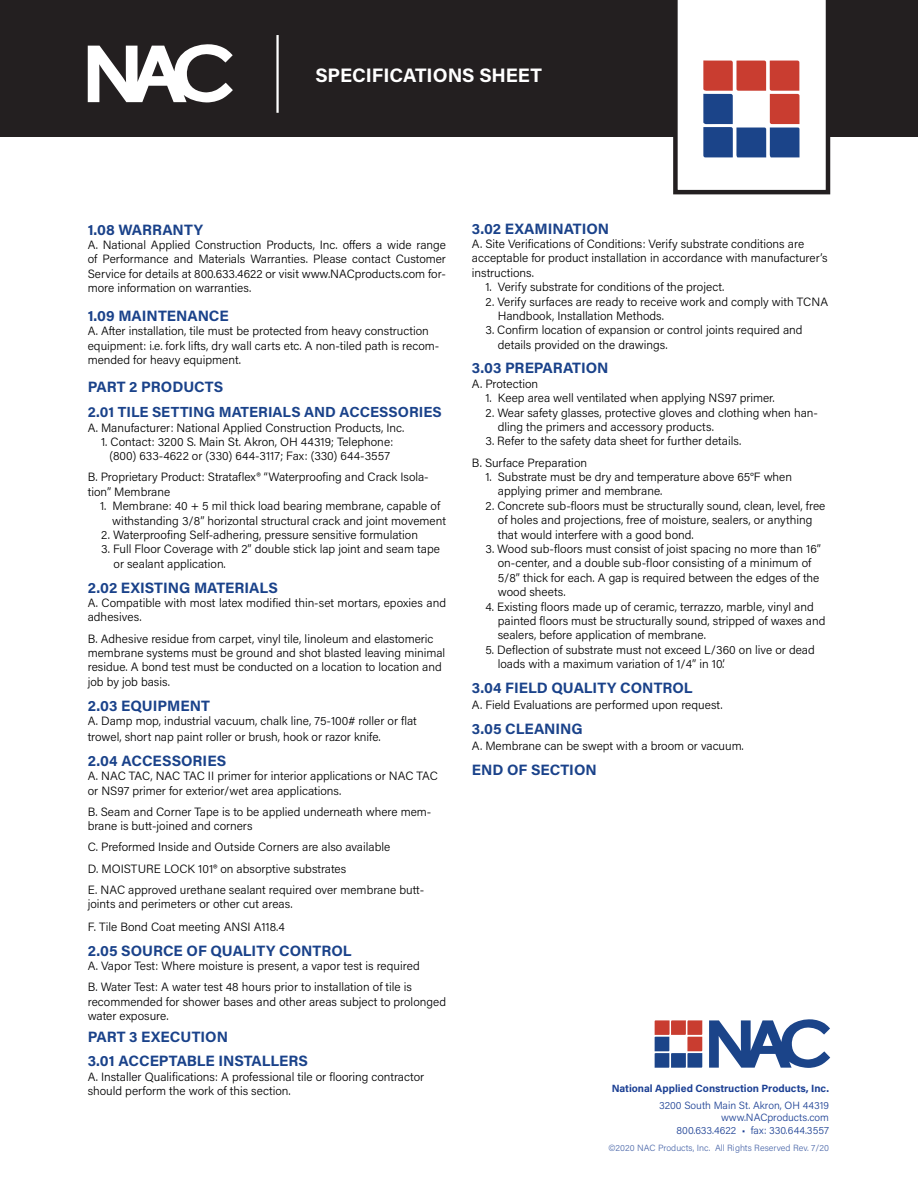
<style>
.page{position:relative;width:918px;height:1188px;background:#fff}
.page>*{position:absolute;margin:0;border:0;box-sizing:border-box;transform-origin:0 0}
.t1{font:700 19.5px "Acumin Pro";color:#fff}
.t2{font:700 15px "Acumin Pro";color:#1a428a}
.t3{font:700 14.7px "Acumin Pro";color:#1a428a}
.t4{font:300 12px/14.4px "Acumin Pro";color:#000101}
.t5{font:300 12px/14.4px "Acumin Pro";color:#000001}
.t6{font:300 12px/14.4px "Acumin Pro";color:#000}
.t7{font:300 12px/14.4px "Acumin Pro";color:#000002}
.t8{font:300 12px/14.4px "Acumin Pro";color:#010101;text-align:justify}
.t9{font:300 10.5px/12.5px "Acumin Pro";color:#1c4094;text-align:right}
.t10{font:700 10.5px "Acumin Pro";color:#1c4094}
.t11{font:300 9px "Acumin Pro";color:#4e6aab}
.s1{color:#000101}
</style>
<div class="page">
<div style="left:0;top:0;width:918px;height:136px;background:#231f20"></div>
<svg style="left:1px;top:44px;width:232px;height:93px"></svg>
<svg style="left:673px;top:0;width:157px;height:194px"></svg>
<hr style="left:276px;top:35px;width:3px;height:78px;background:#fff">
<svg style="left:709px;top:1019px;width:121px;height:49px"></svg>
<svg style="left:655px;top:1020px;width:47px;height:48px"></svg>
<p class="t1" style="left:315px;top:61px;width:228px">SPECIFICATIONS SHEET</p>
<p class="t2" style="left:88px;top:219px;width:117px">1.08 WARRANTY</p>
<p class="t8" style="left:88px;top:237px;width:360px">A. National Applied Construction Products, Inc. offers a wide range of Performance and Materials Warranties. Please contact Customer <span class="s1">Service for details at 800.633.4622 or visit www.NACproducts.com for&shy;more information on warranties.</span></p>
<p class="t2" style="left:88px;top:305px;width:143px">1.09 MAINTENANCE</p>
<p class="t6" style="left:88px;top:323px;width:353px">A. After installation, tile must be protected from heavy construction equipment: i.e. fork lifts, dry wall carts etc. A non-tiled path is recom&shy;mended for heavy equipment.</p>
<p class="t2" style="left:88px;top:377px;width:137px">PART 2 PRODUCTS</p>
<p class="t3" style="left:88px;top:402px;width:356px">2.01 TILE SETTING MATERIALS AND ACCESSORIES</p>
<p class="t6" style="left:88px;top:420px;width:318px">A. Manufacturer: National Applied Construction Products, Inc.</p>
<p class="t6" style="left:101px;top:434px;width:293px">1. Contact: 3200 S. Main St. Akron, OH 44319; Telephone:</p>
<p class="t6" style="left:109px;top:448px;width:282px">(800) 633-4622 or (330) 644-3117; Fax: (330) 644-3557</p>
<p class="t6" style="left:88px;top:470px;width:342px">B. Proprietary Product: Strataflex® “Waterproofing and Crack Isola&shy;tion” Membrane</p>
<p class="t6" style="left:100px;top:498px;width:342px">1. Membrane: 40 + 5 mil thick load bearing membrane, capable of</p>
<p class="t6" style="left:112px;top:513px;width:335px">withstanding 3/8” horizontal structural crack and joint movement</p>
<p class="t6" style="left:101px;top:527px;width:318px">2. Waterproofing Self-adhering, pressure sensitive formulation</p>
<p class="t6" style="left:101px;top:542px;width:340px">3. Full Floor Coverage with 2” double stick lap joint and seam tape</p>
<p class="t6" style="left:114px;top:556px;width:114px">or sealant application.</p>
<p class="t2" style="left:88px;top:577px;width:192px">2.02 EXISTING MATERIALS</p>
<p class="t5" style="left:88px;top:595px;width:360px">A. Compatible with most latex modified thin-set mortars, epoxies and adhesives.</p>
<p class="t5" style="left:88px;top:631px;width:359px">B. Adhesive residue from carpet, vinyl tile, linoleum and elastomeric membrane systems must be ground and shot blasted leaving minimal residue. A bond test must be conducted on a location to location and job by job basis.</p>
<p class="t2" style="left:88px;top:695px;width:124px">2.03 EQUIPMENT</p>
<p class="t7" style="left:88px;top:712px;width:331px;line-height:16.2px">A. Damp mop, industrial vacuum, chalk line, 75-100# roller or flat trowel, short nap paint roller or brush, hook or razor knife.</p>
<p class="t2" style="left:88px;top:750px;width:140px">2.04 ACCESSORIES</p>
<p class="t4" style="left:88px;top:768px;width:352px">A. NAC TAC, NAC TAC II primer for interior applications or NAC TAC or NS97 primer for exterior/wet area applications.</p>
<p class="t4" style="left:88px;top:804px;width:345px">B. Seam and Corner Tape is to be applied underneath where mem&shy;brane is butt-joined and corners</p>
<p class="t4" style="left:88px;top:840px;width:304px">C. Preformed Inside and Outside Corners are also available</p>
<p class="t4" style="left:88px;top:861px;width:260px">D. MOISTURE LOCK 101® on absorptive substrates</p>
<p class="t4" style="left:88px;top:882px;width:338px">E. NAC approved urethane sealant required over membrane butt&shy;joints and perimeters or other cut areas.</p>
<p class="t4" style="left:88px;top:919px;width:198px">F. Tile Bond Coat meeting ANSI A118.4</p>
<p class="t2" style="left:88px;top:940px;width:265px">2.05 SOURCE OF QUALITY CONTROL</p>
<p class="t7" style="left:88px;top:958px;width:333px">A. Vapor Test: Where moisture is present, a vapor test is required</p>
<p class="t7" style="left:88px;top:979px;width:360px">B. Water Test: A water test 48 hours prior to installation of tile is recommended for shower bases and other areas subject to prolonged water exposure.</p>
<p class="t2" style="left:88px;top:1026px;width:142px">PART 3 EXECUTION</p>
<p class="t2" style="left:88px;top:1051px;width:222px">3.01 ACCEPTABLE INSTALLERS</p>
<p class="t7" style="left:88px;top:1069px;width:338px">A. Installer Qualifications: A professional tile or flooring contractor should perform the work of this section.</p>
<p class="t2" style="left:472px;top:218px;width:139px">3.02 EXAMINATION</p>
<p class="t5" style="left:472px;top:236px;width:357px">A. Site Verifications of Conditions: Verify substrate conditions are acceptable for product installation in accordance with manufacturer’s instructions.</p>
<p class="t5" style="left:485px;top:279px;width:241px">1. Verify substrate for conditions of the project.</p>
<p class="t5" style="left:485px;top:294px;width:344px">2. Verify surfaces are ready to receive work and comply with TCNA</p>
<p class="t5" style="left:498px;top:308px;width:168px">Handbook, Installation Methods.</p>
<p class="t5" style="left:485px;top:322px;width:319px">3. Confirm location of expansion or control joints required and</p>
<p class="t5" style="left:498px;top:337px;width:171px">details provided on the drawings.</p>
<p class="t2" style="left:472px;top:358px;width:138px">3.03 PREPARATION</p>
<p class="t4" style="left:472px;top:376px;width:68px">A. Protection</p>
<p class="t4" style="left:485px;top:390px;width:291px">1. Keep area well ventilated when applying NS97 primer.</p>
<p class="t4" style="left:485px;top:405px;width:334px">2. Wear safety glasses, protective gloves and clothing when han-</p>
<p class="t4" style="left:498px;top:419px;width:218px">dling the primers and accessory products.</p>
<p class="t4" style="left:485px;top:434px;width:257px">3. Refer to the safety data sheet for further details.</p>
<p class="t4" style="left:472px;top:455px;width:117px">B. Surface Preparation</p>
<p class="t4" style="left:485px;top:469px;width:308px">1. Substrate must be dry and temperature above 65°F when</p>
<p class="t4" style="left:498px;top:484px;width:166px">applying primer and membrane.</p>
<p class="t4" style="left:485px;top:498px;width:342px">2. Concrete sub-floors must be structurally sound, clean, level, free</p>
<p class="t4" style="left:498px;top:512px;width:316px">of holes and projections, free of moisture, sealers, or anything</p>
<p class="t4" style="left:498px;top:527px;width:197px">that would interfere with a good bond.</p>
<p class="t4" style="left:485px;top:541px;width:337px">3. Wood sub-floors must consist of joist spacing no more than 16”</p>
<p class="t4" style="left:498px;top:556px;width:315px">on-center, and a double sub-floor consisting of a minimum of</p>
<p class="t4" style="left:498px;top:570px;width:323px">5/8” thick for each. A gap is required between the edges of the</p>
<p class="t4" style="left:498px;top:584px;width:69px">wood sheets.</p>
<p class="t4" style="left:485px;top:599px;width:330px">4. Existing floors made up of ceramic, terrazzo, marble, vinyl and</p>
<p class="t4" style="left:498px;top:613px;width:329px">painted floors must be structurally sound, stripped of waxes and</p>
<p class="t4" style="left:498px;top:628px;width:210px">sealers, before application of membrane.</p>
<p class="t4" style="left:485px;top:642px;width:331px">5. Deflection of substrate must not exceed L/360 on live or dead</p>
<p class="t4" style="left:498px;top:656px;width:229px">loads with a maximum variation of 1/4” in 10’.</p>
<p class="t2" style="left:472px;top:677px;width:222px">3.04 FIELD QUALITY CONTROL</p>
<p class="t5" style="left:472px;top:697px;width:252px">A. Field Evaluations are performed upon request.</p>
<p class="t2" style="left:472px;top:718px;width:112px">3.05 CLEANING</p>
<p class="t8" style="left:472px;top:738px;width:273px">A. Membrane can be swept with a broom or vacuum.</p>
<p class="t2" style="left:472px;top:759px;width:126px">END OF SECTION</p>
<p class="t10" style="left:612px;top:1080px;width:219px">National Applied Construction Products, Inc.</p>
<p class="t9" style="left:659px;top:1099px;width:171px">3200 South Main St. Akron, OH 44319 www.NACproducts.com<br>800.633.4622 • fax: 330.644.3557</p>
<p class="t11" style="left:608px;top:1142px;width:222px">©2020 NAC Products, Inc. All Rights Reserved Rev. 7/20</p>
</div>
